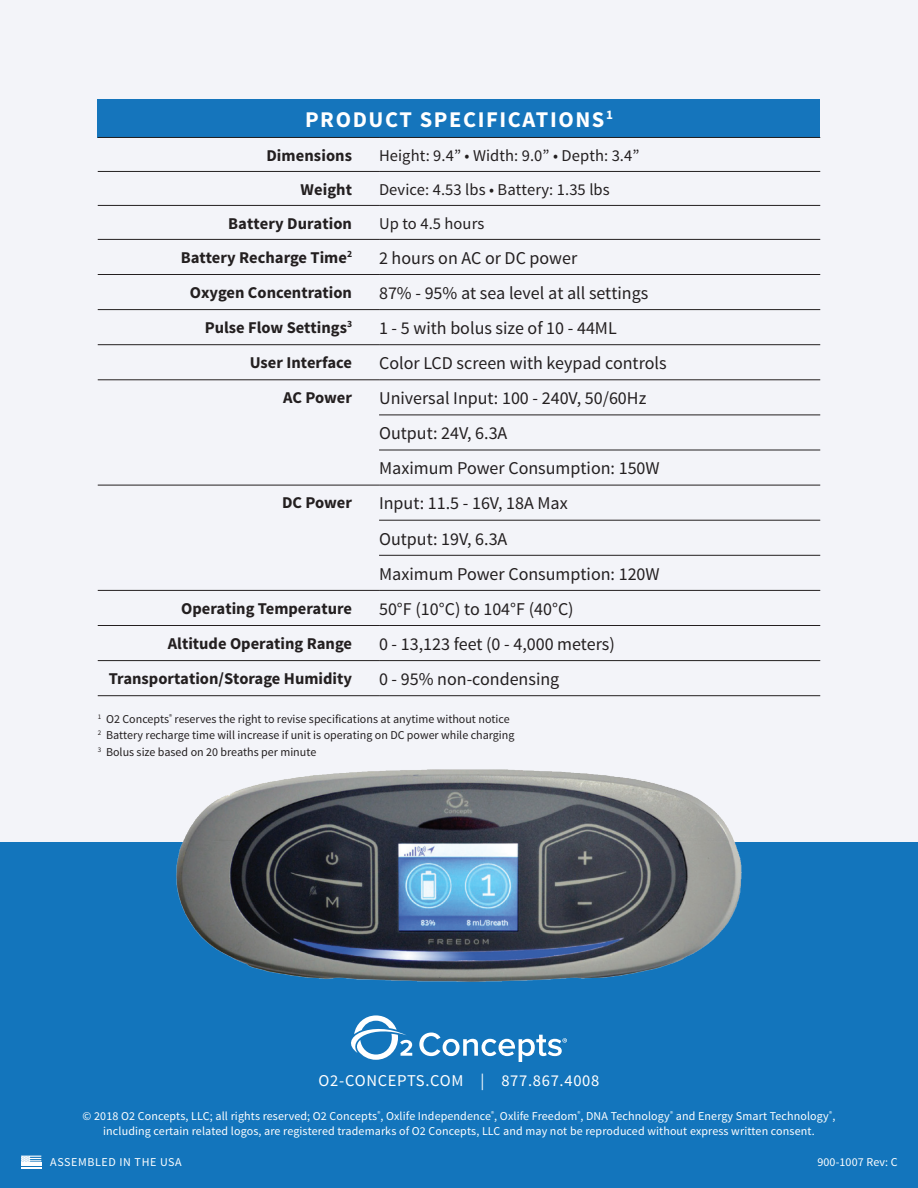
<style>
.page{position:relative;width:918px;height:1188px;background:#f3f4f9}
.page>*{position:absolute;margin:0;border:0;box-sizing:border-box;transform-origin:0 0}
.t1{font:700 22.5px "Source Sans Pro";letter-spacing:.07em;color:#fff}
.t2{font:18px/35.1px "Source Sans Pro";color:#231f20}
.t3{font:700 16.5px "Source Sans Pro";color:#231f20}
.t4{font:16.5px "Source Sans Pro";letter-spacing:.005em;color:#231f20}
.t5{font:16.5px "Source Sans Pro";letter-spacing:.045em;color:#fff}
.t6{font:12px/15px "Source Sans Pro";letter-spacing:.01em;color:#fff;text-align:center}
.t7{font:12px/16.5px "Source Sans Pro";color:#231f20}
.t8{font:12px "Source Sans Pro";letter-spacing:.05em;color:#fff}
</style>
<div class="page">
<div style="left:0;top:842px;width:918px;height:346px;background:#1375bc"></div>
<div style="left:98px;top:99px;width:722px;height:38px;background:#1575bc"></div>
<hr style="left:98px;top:137px;width:281px;height:1px;background:#231f20">
<hr style="left:379px;top:137px;width:441px;height:1px;background:#231f20">
<hr style="left:98px;top:171px;width:281px;height:1px;background:#231f20">
<hr style="left:379px;top:171px;width:441px;height:1px;background:#231f20">
<hr style="left:98px;top:205px;width:281px;height:1px;background:#231f20">
<hr style="left:379px;top:205px;width:441px;height:1px;background:#231f20">
<hr style="left:98px;top:239px;width:281px;height:1px;background:#231f20">
<hr style="left:379px;top:239px;width:441px;height:1px;background:#231f20">
<hr style="left:98px;top:274px;width:281px;height:1px;background:#231f20">
<hr style="left:379px;top:274px;width:441px;height:1px;background:#231f20">
<hr style="left:98px;top:309px;width:281px;height:1px;background:#231f20">
<hr style="left:379px;top:309px;width:441px;height:1px;background:#231f20">
<hr style="left:98px;top:344px;width:281px;height:1px;background:#231f20">
<hr style="left:379px;top:344px;width:441px;height:1px;background:#231f20">
<hr style="left:98px;top:379px;width:281px;height:1px;background:#231f20">
<hr style="left:379px;top:379px;width:441px;height:1px;background:#231f20">
<hr style="left:379px;top:415px;width:441px;height:1px;background:#231f20">
<hr style="left:379px;top:450px;width:441px;height:1px;background:#231f20">
<hr style="left:98px;top:485px;width:281px;height:1px;background:#231f20">
<hr style="left:379px;top:485px;width:441px;height:1px;background:#231f20">
<hr style="left:379px;top:520px;width:441px;height:1px;background:#231f20">
<hr style="left:379px;top:555px;width:441px;height:1px;background:#231f20">
<hr style="left:98px;top:590px;width:281px;height:1px;background:#231f20">
<hr style="left:379px;top:590px;width:441px;height:1px;background:#231f20">
<hr style="left:98px;top:625px;width:281px;height:1px;background:#231f20">
<hr style="left:379px;top:625px;width:441px;height:1px;background:#231f20">
<hr style="left:98px;top:660px;width:281px;height:1px;background:#231f20">
<hr style="left:379px;top:660px;width:441px;height:1px;background:#231f20">
<hr style="left:98px;top:695px;width:281px;height:1px;background:#231f20">
<hr style="left:379px;top:695px;width:441px;height:1px;background:#231f20">
<img style="left:176px;top:770px;width:566px;height:212px">
<svg style="left:351px;top:1015px;width:61px;height:45px"></svg>
<svg style="left:419px;top:1033px;width:148px;height:29px"></svg>
<svg style="left:21px;top:1156px;width:20px;height:12px"></svg>
<p class="t1" style="left:305px;top:105px;width:309px">PRODUCT SPECIFICATIONS<sup>1</sup></p>
<p class="t3" style="left:266px;top:145px;width:87px">Dimensions</p>
<p class="t4" style="left:379px;top:145px;width:262px">Height: 9.4” • Width: 9.0” • Depth: 3.4”</p>
<p class="t3" style="left:301px;top:179px;width:53px">Weight</p>
<p class="t4" style="left:379px;top:179px;width:232px">Device: 4.53 lbs • Battery: 1.35 lbs</p>
<p class="t3" style="left:228px;top:213px;width:125px">Battery Duration</p>
<p class="t4" style="left:379px;top:213px;width:107px">Up to 4.5 hours</p>
<p class="t3" style="left:181px;top:246px;width:173px">Battery Recharge Time<sup>2</sup></p>
<p class="t2" style="left:379px;top:240px;width:200px">2 hours on AC or DC power</p>
<p class="t3" style="left:190px;top:282px;width:164px">Oxygen Concentration</p>
<p class="t2" style="left:379px;top:276px;width:271px">87% - 95% at sea level at all settings</p>
<p class="t3" style="left:205px;top:317px;width:149px">Pulse Flow Settings<sup>3</sup></p>
<p class="t2" style="left:379px;top:311px;width:239px">1 - 5 with bolus size of 10 - 44ML</p>
<p class="t3" style="left:250px;top:352px;width:104px">User Interface</p>
<p class="t2" style="left:379px;top:346px;width:289px">Color LCD screen with keypad controls</p>
<p class="t3" style="left:283px;top:387px;width:70px">AC Power</p>
<p class="t2" style="left:379px;top:381px;width:282px">Universal Input: 100 - 240V, 50/60Hz<br>Output: 24V, 6.3A<br>Maximum Power Consumption: 150W</p>
<p class="t3" style="left:282px;top:492px;width:71px">DC Power</p>
<p class="t2" style="left:379px;top:486px;width:282px">Input: 11.5 - 16V, 18A Max<br>Output: 19V, 6.3A<br>Maximum Power Consumption: 120W</p>
<p class="t3" style="left:181px;top:598px;width:172px">Operating Temperature</p>
<p class="t2" style="left:379px;top:591px;width:196px">50°F (10°C) to 104°F (40°C)</p>
<p class="t3" style="left:168px;top:633px;width:186px">Altitude Operating Range</p>
<p class="t2" style="left:379px;top:627px;width:237px">0 - 13,123 feet (0 - 4,000 meters)</p>
<p class="t3" style="left:109px;top:668px;width:245px">Transportation/Storage Humidity</p>
<p class="t2" style="left:379px;top:662px;width:182px">0 - 95% non-condensing</p>
<p class="t7" style="left:98px;top:711px;width:418px"><sup>1</sup> O2 Concepts<sup>®</sup> reserves the right to revise specifications at anytime without notice<br><sup>2</sup> Battery recharge time will increase if unit is operating on DC power while charging<br><sup>3</sup> Bolus size based on 20 breaths per minute</p>
<p class="t5" style="left:319px;top:1070px;width:282px">O2-CONCEPTS.COM | 877.867.4008</p>
<p class="t6" style="left:83px;top:1109px;width:754px">© 2018 O2 Concepts, LLC; all rights reserved; O2 Concepts<sup>®</sup>, Oxlife Independence<sup>®</sup>, Oxlife Freedom<sup>®</sup>, DNA Technology<sup>®</sup> and Energy Smart Technology<sup>®</sup>, including certain related logos, are registered trademarks of O2 Concepts, LLC and may not be reproduced without express written consent.</p>
<p class="t8" style="left:50px;top:1154px;width:133px">ASSEMBLED IN THE USA</p>
<p class="t6" style="left:817px;top:1155px;width:82px">900-1007 Rev: C</p>
</div>
